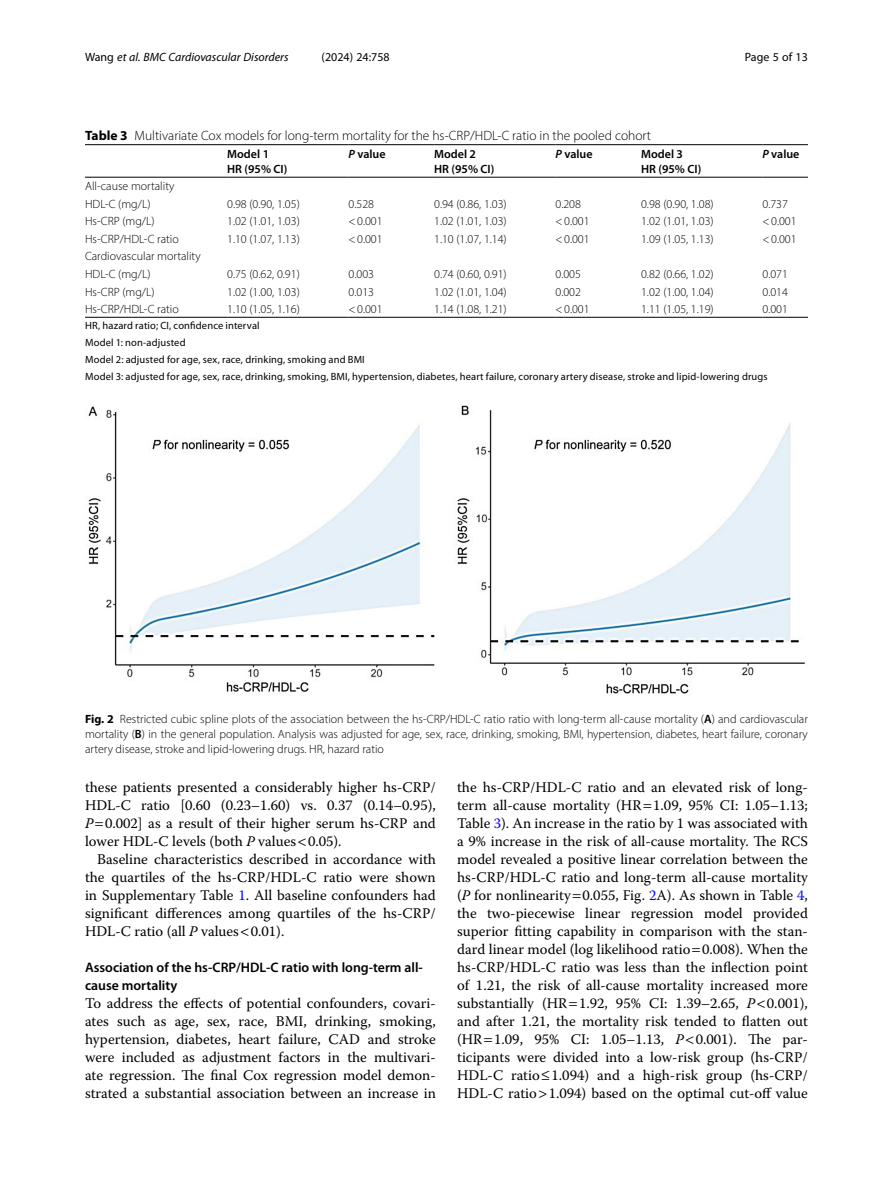
<style>
.page{position:relative;width:893px;height:1191px;background:#fff}
.page>*{position:absolute;margin:0;border:0;box-sizing:border-box;transform-origin:0 0}
.Body_Text{font:14.7px/18px "Warnock Pro";color:#000;text-align:justify}
.Body_Text_Indent{font:14.7px/18px "Warnock Pro";color:#000;text-align:justify}
.Head_2{font:600 13.8px/18px "Myriad Pro";color:#000}
.Table_Caption{font:300 13.5px "Myriad Pro";color:#000}
.Table_Body{font:300 12px "Myriad Pro";color:#000}
.Figure_Caption{font:300 12px/15px "Myriad Pro";color:#000;text-align:justify}
.Table_Head{font:600 12px "Myriad Pro";color:#000}
.t1{font:italic 12px "Myriad Pro";color:#000}
.t2{font:12px "Myriad Pro";color:#000}
.Table_Footnote{font:10.5px "Myriad Pro";letter-spacing:.015em;color:#000}
.s1{font-style:normal}
.s2{font-weight:700}
.s3{font-style:italic}
.s4{font-weight:600}
.s5{color:#00f}
</style>
<div class="page">
<hr style="left:85px;top:177px;width:142px;height:1px;background:#000">
<hr style="left:227px;top:144px;width:122px;height:1px;background:#000">
<hr style="left:227px;top:177px;width:122px;height:1px;background:#000">
<hr style="left:349px;top:144px;width:85px;height:1px;background:#000">
<hr style="left:349px;top:177px;width:85px;height:1px;background:#000">
<hr style="left:434px;top:144px;width:121px;height:1px;background:#000">
<hr style="left:434px;top:177px;width:121px;height:1px;background:#000">
<hr style="left:555px;top:144px;width:86px;height:1px;background:#000">
<hr style="left:555px;top:177px;width:86px;height:1px;background:#000">
<hr style="left:641px;top:144px;width:121px;height:1px;background:#000">
<hr style="left:641px;top:177px;width:121px;height:1px;background:#000">
<hr style="left:762px;top:144px;width:46px;height:1px;background:#000">
<hr style="left:762px;top:177px;width:46px;height:1px;background:#000">
<hr style="left:227px;top:317px;width:122px;height:1px;background:#000">
<hr style="left:349px;top:317px;width:85px;height:1px;background:#000">
<hr style="left:434px;top:317px;width:121px;height:1px;background:#000">
<hr style="left:555px;top:317px;width:86px;height:1px;background:#000">
<hr style="left:641px;top:317px;width:121px;height:1px;background:#000">
<hr style="left:762px;top:317px;width:46px;height:1px;background:#000">
<hr style="left:85px;top:317px;width:142px;height:1px;background:#000">
<hr style="left:85px;top:144px;width:142px;height:1px;background:#000">
<img style="left:86px;top:405px;width:719px;height:290px">
<p class="t1" style="left:85px;top:50px;width:205px"><span class="s1">Wang</span> et al. BMC Cardiovascular Disorders</p>
<p class="t2" style="left:322px;top:50px;width:70px">(2024) 24:758</p>
<p class="t2" style="left:745px;top:50px;width:65px">Page 5 of 13</p>
<p class="Table_Caption" style="left:85px;top:128px;width:568px"><span class="s2">Table 3</span> Multivariate Cox models for long-term mortality for the hs-CRP/HDL-C ratio in the pooled cohort</p>
<p class="Table_Head" style="left:227px;top:146px;width:43px">Model 1</p>
<p class="Table_Head" style="left:227px;top:161px;width:62px">HR (95% CI)</p>
<p class="Table_Head" style="left:349px;top:146px;width:39px"><span class="s3">P</span> value</p>
<p class="Table_Head" style="left:434px;top:146px;width:43px">Model 2</p>
<p class="Table_Head" style="left:434px;top:161px;width:62px">HR (95% CI)</p>
<p class="Table_Head" style="left:555px;top:146px;width:39px"><span class="s3">P</span> value</p>
<p class="Table_Head" style="left:641px;top:146px;width:43px">Model 3</p>
<p class="Table_Head" style="left:641px;top:161px;width:62px">HR (95% CI)</p>
<p class="Table_Head" style="left:762px;top:146px;width:38px"><span class="s3">P</span> value</p>
<p class="Table_Body" style="left:85px;top:179px;width:91px">All-cause mortality</p>
<p class="Table_Body" style="left:85px;top:197px;width:67px">HDL-C (mg/L)</p>
<p class="Table_Body" style="left:227px;top:197px;width:74px">0.98 (0.90, 1.05)</p>
<p class="Table_Body" style="left:349px;top:197px;width:27px">0.528</p>
<p class="Table_Body" style="left:434px;top:197px;width:74px">0.94 (0.86, 1.03)</p>
<p class="Table_Body" style="left:555px;top:197px;width:27px">0.208</p>
<p class="Table_Body" style="left:641px;top:197px;width:74px">0.98 (0.90, 1.08)</p>
<p class="Table_Body" style="left:762px;top:197px;width:27px">0.737</p>
<p class="Table_Body" style="left:85px;top:214px;width:71px">Hs-CRP (mg/L)</p>
<p class="Table_Body" style="left:227px;top:214px;width:74px">1.02 (1.01, 1.03)</p>
<p class="Table_Body" style="left:349px;top:214px;width:36px">&lt;0.001</p>
<p class="Table_Body" style="left:434px;top:214px;width:74px">1.02 (1.01, 1.03)</p>
<p class="Table_Body" style="left:555px;top:214px;width:36px">&lt;0.001</p>
<p class="Table_Body" style="left:641px;top:214px;width:74px">1.02 (1.01, 1.03)</p>
<p class="Table_Body" style="left:762px;top:214px;width:36px">&lt;0.001</p>
<p class="Table_Body" style="left:85px;top:232px;width:95px">Hs-CRP/HDL-C ratio</p>
<p class="Table_Body" style="left:227px;top:232px;width:74px">1.10 (1.07, 1.13)</p>
<p class="Table_Body" style="left:349px;top:232px;width:36px">&lt;0.001</p>
<p class="Table_Body" style="left:434px;top:232px;width:74px">1.10 (1.07, 1.14)</p>
<p class="Table_Body" style="left:555px;top:232px;width:36px">&lt;0.001</p>
<p class="Table_Body" style="left:641px;top:232px;width:74px">1.09 (1.05, 1.13)</p>
<p class="Table_Body" style="left:762px;top:232px;width:36px">&lt;0.001</p>
<p class="Table_Body" style="left:85px;top:249px;width:117px">Cardiovascular mortality</p>
<p class="Table_Body" style="left:85px;top:267px;width:67px">HDL-C (mg/L)</p>
<p class="Table_Body" style="left:227px;top:267px;width:74px">0.75 (0.62, 0.91)</p>
<p class="Table_Body" style="left:349px;top:267px;width:27px">0.003</p>
<p class="Table_Body" style="left:434px;top:267px;width:74px">0.74 (0.60, 0.91)</p>
<p class="Table_Body" style="left:555px;top:267px;width:27px">0.005</p>
<p class="Table_Body" style="left:641px;top:267px;width:74px">0.82 (0.66, 1.02)</p>
<p class="Table_Body" style="left:762px;top:267px;width:27px">0.071</p>
<p class="Table_Body" style="left:85px;top:284px;width:71px">Hs-CRP (mg/L)</p>
<p class="Table_Body" style="left:227px;top:284px;width:74px">1.02 (1.00, 1.03)</p>
<p class="Table_Body" style="left:349px;top:284px;width:27px">0.013</p>
<p class="Table_Body" style="left:434px;top:284px;width:74px">1.02 (1.01, 1.04)</p>
<p class="Table_Body" style="left:555px;top:284px;width:27px">0.002</p>
<p class="Table_Body" style="left:641px;top:284px;width:74px">1.02 (1.00, 1.04)</p>
<p class="Table_Body" style="left:762px;top:284px;width:27px">0.014</p>
<p class="Table_Body" style="left:85px;top:302px;width:95px">Hs-CRP/HDL-C ratio</p>
<p class="Table_Body" style="left:227px;top:302px;width:74px">1.10 (1.05, 1.16)</p>
<p class="Table_Body" style="left:349px;top:302px;width:36px">&lt;0.001</p>
<p class="Table_Body" style="left:434px;top:302px;width:74px">1.14 (1.08, 1.21)</p>
<p class="Table_Body" style="left:555px;top:302px;width:36px">&lt;0.001</p>
<p class="Table_Body" style="left:641px;top:302px;width:74px">1.11 (1.05, 1.19)</p>
<p class="Table_Body" style="left:762px;top:302px;width:27px">0.001</p>
<p class="Table_Footnote" style="left:85px;top:319px;width:176px">HR, hazard ratio; CI, confidence interval</p>
<p class="Table_Footnote" style="left:85px;top:336px;width:102px">Model 1: non-adjusted</p>
<p class="Table_Footnote" style="left:85px;top:353px;width:281px">Model 2: adjusted for age, sex, race, drinking, smoking and BMI</p>
<p class="Table_Footnote" style="left:85px;top:370px;width:684px">Model 3: adjusted for age, sex, race, drinking, smoking, BMI, hypertension, diabetes, heart failure, coronary artery disease, stroke and lipid-lowering drugs</p>
<p class="Figure_Caption" style="left:85px;top:711px;width:724px"><span class="s2">Fig. 2</span> Restricted cubic spline plots of the association between the hs-CRP/HDL-C ratio ratio with long-term all-cause mortality (<span class="s4">A</span>) and cardiovascular mortality (<span class="s4">B</span>) in the general population. Analysis was adjusted for age, sex, race, drinking, smoking, BMI, hypertension, diabetes, heart failure, coronary artery disease, stroke and lipid-lowering drugs. HR, hazard ratio</p>
<p class="Body_Text_Indent" style="left:85px;top:778px;width:352px">these patients presented a considerably higher hs-CRP/ HDL-C ratio [0.60 (0.23–1.60) vs. 0.37 (0.14–0.95), <span class="s3">P</span> 0.002] as a result of their higher serum hs-CRP and lower HDL-C levels (both <span class="s3">P</span> values 0.05).</p>
<p class="Body_Text_Indent" style="left:85px;top:850px;width:352px;text-indent:12px">Baseline characteristics described in accordance with the quartiles of the hs-CRP/HDL-C ratio were shown in Supplementary Table <span class="s5">1</span>. All baseline confounders had significant differences among quartiles of the hs-CRP/ HDL-C ratio (all <span class="s3">P</span> values 0.01).</p>
<p class="Head_2" style="left:85px;top:958px;width:339px">Association of the hs-CRP/HDL-C ratio with long-term all&shy;cause mortality</p>
<p class="Body_Text" style="left:85px;top:994px;width:352px">To address the effects of potential confounders, covari&shy;ates such as age, sex, race, BMI, drinking, smoking, hypertension, diabetes, heart failure, CAD and stroke were included as adjustment factors in the multivari&shy;ate regression. The final Cox regression model demon&shy;strated a substantial association between an increase in</p>
<p class="Body_Text" style="left:457px;top:778px;width:352px">the hs-CRP/HDL-C ratio and an elevated risk of long&shy;term all-cause mortality (HR 1.09, 95% CI: 1.05–1.13; Table <span class="s5">3</span>). An increase in the ratio by 1 was associated with a 9% increase in the risk of all-cause mortality. The RCS model revealed a positive linear correlation between the hs-CRP/HDL-C ratio and long-term all-cause mortality (<span class="s3">P</span> for nonlinearity 0.055, Fig. <span class="s5">2</span>A). As shown in Table <span class="s5">4</span>, the two-piecewise linear regression model provided superior fitting capability in comparison with the stan&shy;dard linear model (log likelihood ratio 0.008). When the hs-CRP/HDL-C ratio was less than the inflection point of 1.21, the risk of all-cause mortality increased more substantially (HR 1.92, 95% CI: 1.39–2.65, <span class="s3">P</span> 0.001), and after 1.21, the mortality risk tended to flatten out (HR 1.09, 95% CI: 1.05–1.13, <span class="s3">P</span> 0.001). The par&shy;ticipants were divided into a low-risk group (hs-CRP/ HDL-C ratio≤1.094) and a high-risk group (hs-CRP/ HDL-C ratio 1.094) based on the optimal cut-off value</p>
</div>
